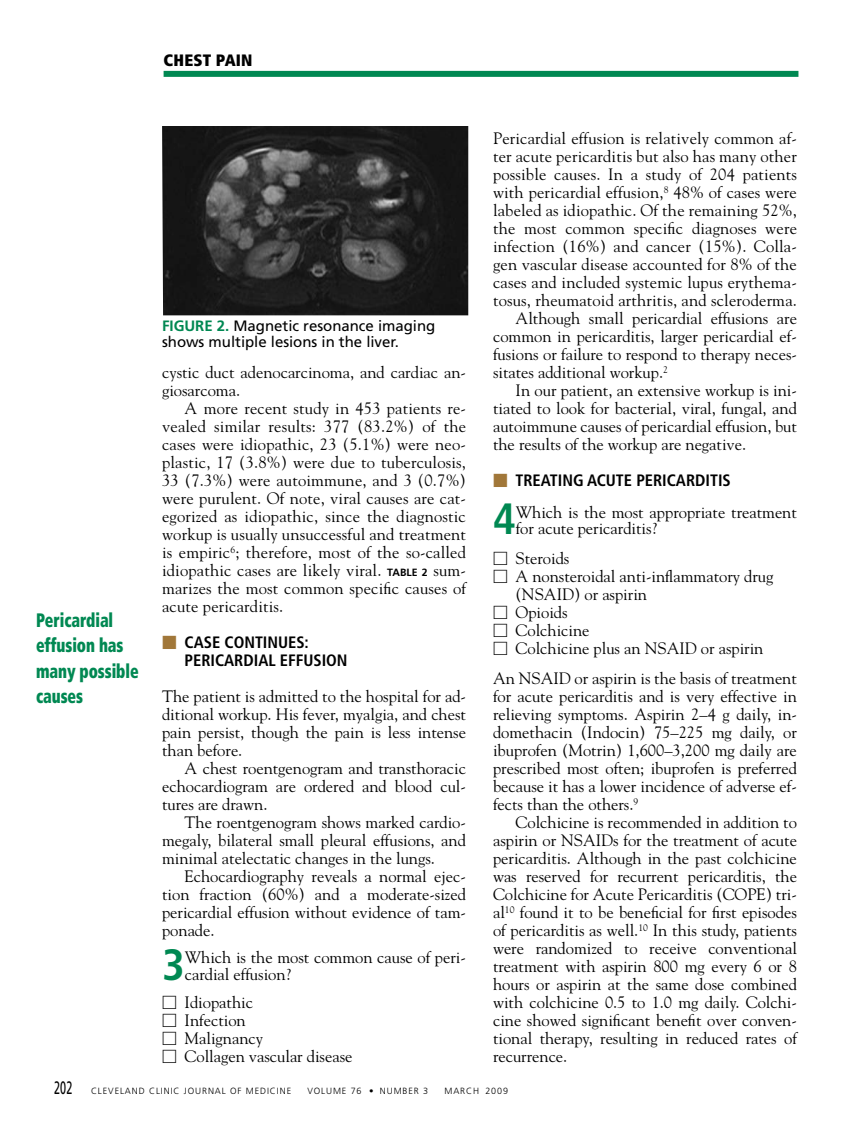
<style>
.page{position:relative;width:851px;height:1134px;background:#fff}
.page>*{position:absolute;margin:0;border:0;box-sizing:border-box;transform-origin:0 0}
.t1{font:700 condensed 43.8px "Frutiger LT Std";color:#008852}
.t2{font:900 condensed 19.5px/25.5px "Frutiger LT Std";letter-spacing:-.005em;color:#008852;scale:.8 1}
.t3{font:16.5px/18px "Goudy Std";color:#000;text-align:justify}
.t4{font:700 condensed 16.5px/18px "Frutiger LT Std";color:#000}
.t5{font:900 condensed 16.5px "Frutiger LT Std";letter-spacing:.01em;color:#000}
.t6{font:15px/16.5px "Frutiger LT Std";color:#000}
.t7{font:700 15px "Frutiger LT Std";color:#008852}
.t8{font:300 9px "Frutiger LT Std";letter-spacing:.1em;color:#000}
.s1{font-weight:700;color:#008852}
.s2{font-family:"Frutiger LT Std";font-weight:700;font-size:10.5px}
.s3{font-family:"Universal Std Newswith Comm Pi";font-weight:400;font-stretch:normal;color:#a17739}
.s4{font-family:"Universal Std Newswith Comm Pi"}
.s5{font-weight:400;font-size:18px}
</style>
<div class="page">
<div style="left:164px;top:71px;width:634px;height:6px;background:#008852"></div>
<img style="left:162px;top:126px;width:306px;height:189px">
<p class="t5" style="left:164px;top:51px;width:90px">CHEST PAIN</p>
<p class="t2" style="left:36px;top:607px;width:130px">Pericardial effusion has many possible causes</p>
<p class="t6" style="left:162px;top:317px;width:275px;text-indent:55px"><span class="s1">2.</span> Magnetic resonance imaging shows multiple lesions in the liver.</p>
<p class="t7" style="left:162px;top:317px;width:17px">FIGURE</p>
<p class="t3" style="left:162px;top:363px;width:305px">cystic duct adenocarcinoma, and cardiac an&shy;giosarcoma.</p>
<p class="t3" style="left:162px;top:399px;width:305px;text-indent:23px">A more recent study in 453 patients re&shy;vealed similar results: 377 (83.2%) of the cases were idiopathic, 23 (5.1%) were neo&shy;plastic, 17 (3.8%) were due to tuberculosis, 33 (7.3%) were autoimmune, and 3 (0.7%) were purulent. Of note, viral causes are cat&shy;egorized as idiopathic, since the diagnostic workup is usually unsuccessful and treatment is empiric<sup>6</sup>; therefore, most of the so-called idiopathic cases are likely viral. <span class="s2">Table 2</span> sum&shy;marizes the most common specific causes of acute pericarditis.</p>
<p class="t4" style="left:185px;top:633px;width:164px;text-indent:-23px"><span class="s3">■</span> CASE CONTINUES:<br>PERICARDIAL EFFUSION</p>
<p class="t3" style="left:162px;top:687px;width:305px">The patient is admitted to the hospital for ad&shy;ditional workup. His fever, myalgia, and chest pain persist, though the pain is less intense than before.</p>
<p class="t3" style="left:162px;top:759px;width:305px;text-indent:23px">A chest roentgenogram and transthoracic echocardiogram are ordered and blood cul&shy;tures are drawn.</p>
<p class="t3" style="left:162px;top:813px;width:305px;text-indent:23px">The roentgenogram shows marked cardio&shy;megaly, bilateral small pleural effusions, and minimal atelectatic changes in the lungs.</p>
<p class="t3" style="left:162px;top:867px;width:305px;text-indent:23px">Echocardiography reveals a normal ejec&shy;tion fraction (60%) and a moderate-sized pericardial effusion without evidence of tam&shy;ponade.</p>
<h1 class="t1" style="left:162px;top:938px;width:24px">3</h1>
<p class="t3" style="left:185px;top:949px;width:283px;line-height:16.5px">Which is the most common cause of peri&shy;cardial effusion?</p>
<p class="t3" style="left:162px;top:993px;width:92px"><span class="s4">□</span> Idiopathic</p>
<p class="t3" style="left:162px;top:1011px;width:85px"><span class="s4">□</span> Infection</p>
<p class="t3" style="left:162px;top:1029px;width:103px"><span class="s4">□</span> Malignancy</p>
<p class="t3" style="left:162px;top:1047px;width:192px"><span class="s4">□</span> Collagen vascular disease</p>
<p class="t3" style="left:493px;top:129px;width:305px">Pericardial effusion is relatively common af-</p>
<p class="t3" style="left:493px;top:147px;width:305px">ter acute pericarditis but also has many other</p>
<p class="t3" style="left:493px;top:165px;width:305px">possible causes. In a study of 204 patients</p>
<p class="t3" style="left:493px;top:183px;width:305px">with pericardial effusion,<sup>8</sup> 48% of cases were</p>
<p class="t3" style="left:493px;top:201px;width:305px">labeled as idiopathic. Of the remaining 52%,</p>
<p class="t3" style="left:493px;top:219px;width:305px">the most common specific diagnoses were</p>
<p class="t3" style="left:493px;top:237px;width:305px">infection (16%) and cancer (15%). Colla-</p>
<p class="t3" style="left:493px;top:255px;width:305px">gen vascular disease accounted for 8% of the</p>
<p class="t3" style="left:493px;top:273px;width:305px">cases and included systemic lupus erythema-</p>
<p class="t3" style="left:493px;top:291px;width:305px">tosus, rheumatoid arthritis, and scleroderma.</p>
<p class="t3" style="left:515px;top:309px;width:283px">Although small pericardial effusions are</p>
<p class="t3" style="left:493px;top:327px;width:305px">common in pericarditis, larger pericardial ef-</p>
<p class="t3" style="left:493px;top:345px;width:305px">fusions or failure to respond to therapy neces-</p>
<p class="t3" style="left:493px;top:363px;width:176px">sitates additional workup.<sup>2</sup></p>
<p class="t3" style="left:515px;top:381px;width:283px">In our patient, an extensive workup is ini-</p>
<p class="t3" style="left:493px;top:399px;width:305px">tiated to look for bacterial, viral, fungal, and</p>
<p class="t3" style="left:493px;top:417px;width:305px">autoimmune causes of pericardial effusion, but</p>
<p class="t3" style="left:493px;top:435px;width:255px">the results of the workup are negative.</p>
<p class="t4" style="left:493px;top:471px;width:239px"><span class="s3">■</span> TREATING ACUTE PERICARDITIS</p>
<h1 class="t1" style="left:493px;top:493px;width:24px">4</h1>
<p class="t3" style="left:515px;top:503px;width:283px;line-height:16.5px">Which is the most appropriate treatment for acute pericarditis?</p>
<p class="t3" style="left:493px;top:549px;width:78px"><span class="s4">□</span> Steroids</p>
<p class="t3" style="left:515px;top:567px;width:259px;text-indent:-23px"><span class="s4">□</span> A nonsteroidal anti-inflammatory drug (NSAID) or aspirin</p>
<p class="t3" style="left:493px;top:603px;width:76px"><span class="s4">□</span> Opioids</p>
<p class="t3" style="left:493px;top:621px;width:98px"><span class="s4">□</span> Colchicine</p>
<p class="t3" style="left:493px;top:633px;width:305px;line-height:30px"><span class="s4">□</span> Colchicine plus an NSAID or aspirin<br>An NSAID or aspirin is the basis of treatment</p>
<p class="t3" style="left:493px;top:687px;width:305px">for acute pericarditis and is very effective in relieving symptoms. Aspirin 2–4 g daily, in&shy;domethacin (Indocin) 75–225 mg daily, or ibuprofen (Motrin) 1,600–3,200 mg daily are prescribed most often; ibuprofen is preferred because it has a lower incidence of adverse ef&shy;fects than the others.<sup>9</sup></p>
<p class="t3" style="left:493px;top:813px;width:305px;text-indent:23px">Colchicine is recommended in addition to aspirin or NSAIDs for the treatment of acute pericarditis. Although in the past colchicine was reserved for recurrent pericarditis, the Colchicine for Acute Pericarditis (COPE) tri&shy;al<sup>10</sup> found it to be beneficial for first episodes of pericarditis as well.<sup>10</sup> In this study, patients were randomized to receive conventional treatment with aspirin 800 mg every 6 or 8 hours or aspirin at the same dose combined with colchicine 0.5 to 1.0 mg daily. Colchi&shy;cine showed significant benefit over conven&shy;tional therapy, resulting in reduced rates of recurrence.</p>
<p class="t8" style="left:54px;top:1085px;width:239px"><span class="s5">202</span> CLEVELAND CLINIC JOURNAL OF MEDICINE</p>
<p class="t8" style="left:307px;top:1085px;width:122px">VOLUME 76 • NUMBER 3</p>
<p class="t8" style="left:444px;top:1085px;width:65px">MARCH 2009</p>
</div>
